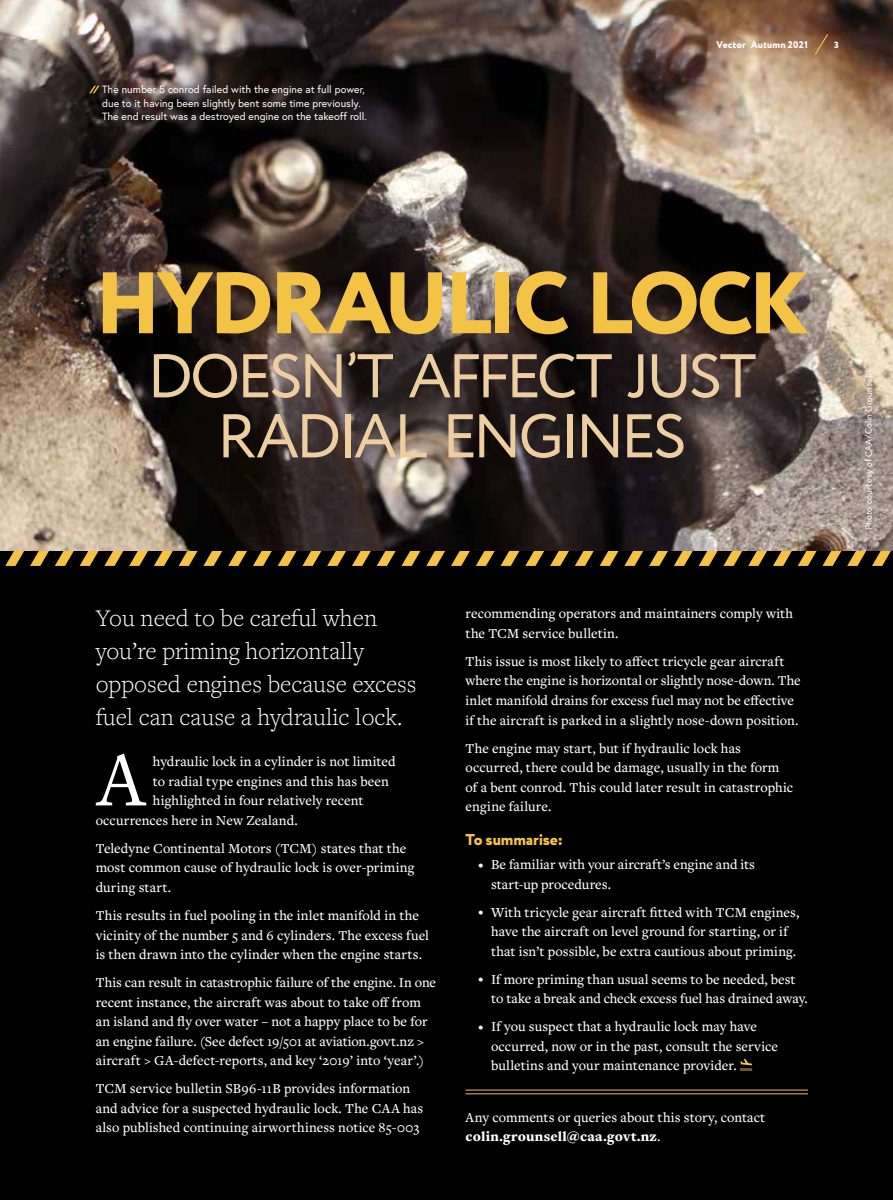
<style>
.page{position:relative;width:893px;height:1200px;background:#fff}
.page>*{position:absolute;margin:0;border:0;box-sizing:border-box;transform-origin:0 0}
.t1{font:800 87px "Circe";letter-spacing:-.05em;color:#f4c346}
.Body___first_para_re{font:80.7px "Freight Text Pro";color:#fff}
.t2{font:61.5px/60px "Circe";letter-spacing:-.06em;color:#eccea0;text-align:center}
.Intro_-_small__rever{font:300 24.75px/33px "Freight Text Pro";color:#fff}
.t3{font:800 15.75px "Circe";letter-spacing:-.01em;color:#f4c346}
.Body__reversed{font:500 14.25px/19.5px "Freight Text Pro";letter-spacing:.005em;color:#fff}
.Body___first_para_re-2{font:500 14.25px "Freight Text Pro";letter-spacing:.005em;color:#fff}
.Contact__reversed{font:500 14.25px/19.5px "Freight Text Pro";color:#fff}
.Caption_White{font:10.5px/13.5px "Europa";letter-spacing:.005em;color:#fff}
.t4{font:800 9.75px "Circe";letter-spacing:.02em;color:#fff}
.Credit_White{font:9px "Europa";letter-spacing:.01em;color:#fff}
.t5{font:800 9px "Circe";color:#fff}
.s1{font-size:10.5px}
.s2{font-weight:900}
</style>
<div class="page">
<div style="left:0;top:0;width:893px;height:1199px;background:#000"></div>
<svg style="left:5px;top:550px;width:19px;height:15px"></svg>
<svg style="left:129px;top:550px;width:19px;height:15px"></svg>
<svg style="left:253px;top:550px;width:19px;height:15px"></svg>
<svg style="left:30px;top:550px;width:19px;height:15px"></svg>
<svg style="left:154px;top:550px;width:19px;height:15px"></svg>
<svg style="left:377px;top:550px;width:43px;height:15px"></svg>
<svg style="left:525px;top:550px;width:19px;height:15px"></svg>
<svg style="left:624px;top:550px;width:19px;height:15px"></svg>
<svg style="left:55px;top:550px;width:19px;height:15px"></svg>
<svg style="left:278px;top:550px;width:43px;height:15px"></svg>
<svg style="left:426px;top:550px;width:19px;height:15px"></svg>
<svg style="left:550px;top:550px;width:19px;height:15px"></svg>
<svg style="left:649px;top:550px;width:19px;height:15px"></svg>
<svg style="left:179px;top:550px;width:43px;height:15px"></svg>
<svg style="left:327px;top:550px;width:19px;height:15px"></svg>
<svg style="left:451px;top:551px;width:19px;height:14px"></svg>
<svg style="left:575px;top:550px;width:19px;height:15px"></svg>
<svg style="left:674px;top:550px;width:19px;height:15px"></svg>
<svg style="left:80px;top:550px;width:43px;height:15px"></svg>
<svg style="left:228px;top:550px;width:19px;height:15px"></svg>
<svg style="left:352px;top:550px;width:19px;height:15px"></svg>
<svg style="left:476px;top:550px;width:43px;height:15px"></svg>
<svg style="left:600px;top:550px;width:18px;height:15px"></svg>
<svg style="left:699px;top:550px;width:43px;height:15px"></svg>
<svg style="left:847px;top:550px;width:19px;height:15px"></svg>
<svg style="left:748px;top:550px;width:19px;height:15px"></svg>
<svg style="left:872px;top:550px;width:19px;height:15px"></svg>
<svg style="left:773px;top:550px;width:19px;height:15px"></svg>
<svg style="left:798px;top:550px;width:43px;height:15px"></svg>
<img style="left:0;top:0;width:893px;height:550px">
<hr style="left:466px;top:1089px;width:342px;height:1px;background:#f4c346">
<hr style="left:466px;top:1093px;width:342px;height:1px;background:#f4c346">
<svg style="left:740px;top:1058px;width:12px;height:12px"></svg>
<svg style="left:89px;top:86px;width:10px;height:7px"></svg>
<svg style="left:814px;top:33px;width:15px;height:23px"></svg>
<p class="Caption_White" style="left:102px;top:83px;width:266px">The number 5 conrod failed with the engine at full power, due to it having been slightly bent some time previously.<br>The end result was a destroyed engine on the takeoff roll.</p>
<p class="t4" style="left:716px;top:38px;width:93px">Vector Autumn 2021</p>
<p class="t5" style="left:834px;top:38px;width:6px">3</p>
<h1 class="t1" style="left:95px;top:244px;width:715px">HYDRAULIC LOCK</h1>
<h1 class="t2" style="left:147px;top:348px;width:610px">DOESN’T AFFECT JUST<br>RADIAL ENGINES</h1>
<p class="Intro_-_small__rever" style="left:96px;top:600px;width:322px">You need to be careful when you’re priming horizontally opposed engines because excess fuel can cause a hydraulic lock.</p>
<p class="Body___first_para_re" style="left:97px;top:726px;width:50px">A</p>
<p class="Body___first_para_re-2" style="left:153px;top:752px;width:244px">hydraulic lock in a cylinder is not limited</p>
<p class="Body___first_para_re-2" style="left:153px;top:771px;width:237px">to radial type engines and this has been</p>
<p class="Body___first_para_re-2" style="left:153px;top:791px;width:212px">highlighted in four relatively recent</p>
<p class="Body___first_para_re-2" style="left:96px;top:810px;width:204px">occurrences here in New Zealand.</p>
<p class="Body__reversed" style="left:96px;top:837px;width:320px">Teledyne Continental Motors (TCM) states that the most common cause of hydraulic lock is over-priming during start.</p>
<p class="Body__reversed" style="left:96px;top:904px;width:335px">This results in fuel pooling in the inlet manifold in the vicinity of the number 5 and 6 cylinders. The excess fuel is then drawn into the cylinder when the engine starts.</p>
<p class="Body__reversed" style="left:96px;top:971px;width:342px">This can result in catastrophic failure of the engine. In one recent instance, the aircraft was about to take off from an island and fly over water – not a happy place to be for an engine failure. (See defect 19/501 at aviation.govt.nz &gt; aircraft &gt; GA-defect-reports, and key ‘2019’ into ‘year’.)</p>
<p class="Body__reversed" style="left:96px;top:1077px;width:329px">TCM service bulletin SB96-11B provides information and advice for a suspected hydraulic lock. The CAA has also published continuing airworthiness notice 85-003</p>
<p class="Body__reversed" style="left:466px;top:603px;width:329px">recommending operators and maintainers comply with the TCM service bulletin.</p>
<p class="Body__reversed" style="left:466px;top:651px;width:337px">This issue is most likely to affect tricycle gear aircraft where the engine is horizontal or slightly nose-down. The inlet manifold drains for excess fuel may not be effective if the aircraft is parked in a slightly nose-down position.</p>
<p class="Body__reversed" style="left:466px;top:737px;width:329px">The engine may start, but if hydraulic lock has occurred, there could be damage, usually in the form of a bent conrod. This could later result in catastrophic engine failure.</p>
<h3 class="t3" style="left:466px;top:829px;width:99px">To summarise:</h3>
<p class="Body__reversed" style="left:491px;top:854px;width:265px;text-indent:-13px"><span class="s1">•</span> Be familiar with your aircraft’s engine and its start-up procedures.</p>
<p class="Body__reversed" style="left:491px;top:901px;width:310px;text-indent:-13px"><span class="s1">•</span> With tricycle gear aircraft fitted with TCM engines, have the aircraft on level ground for starting, or if that isn’t possible, be extra cautious about priming.</p>
<p class="Body__reversed" style="left:491px;top:968px;width:318px;text-indent:-13px"><span class="s1">•</span> If more priming than usual seems to be needed, best to take a break and check excess fuel has drained away.</p>
<p class="Body__reversed" style="left:491px;top:1016px;width:288px;text-indent:-13px"><span class="s1">•</span> If you suspect that a hydraulic lock may have occurred, now or in the past, consult the service bulletins and your maintenance provider.</p>
<p class="Contact__reversed" style="left:466px;top:1106px;width:301px">Any comments or queries about this story, contact <span class="s2">colin.grounsell@caa.govt.nz</span>.</p>
<p class="Credit_White" style="left:863px;top:529px;width:157px;rotate:-90deg">Photo courtesy of CAA/Colin Grounsell</p>
</div>
